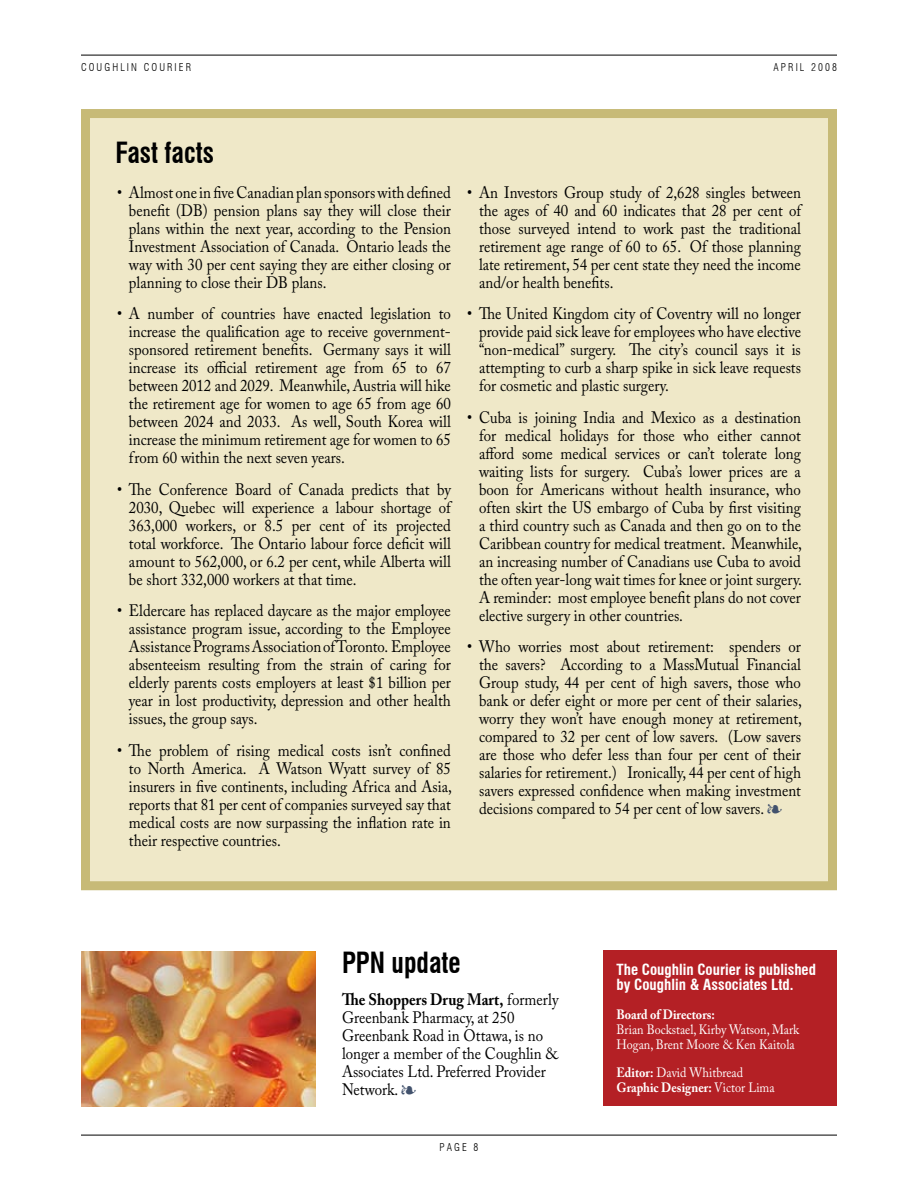
<style>
.page{position:relative;width:918px;height:1188px;background:#fff}
.page>*{position:absolute;margin:0;border:0;box-sizing:border-box;transform-origin:0 0}
.t1{font:700 condensed 28.5px "Swiss 721 BT";color:#000;scale:.9 1}
.t2{font:16.5px/18px "Adobe Caslon Pro";color:#000;text-align:justify;scale:.9 1}
.t3{font:700 condensed 15px/15px "Swiss 721 BT";color:#fff}
.t4{font:13.5px/15px "Adobe Caslon Pro";color:#fff;scale:.9 1}
.t5{font:700 13.5px "Adobe Caslon Pro";color:#fff;scale:.9 1}
.t6{font:300 condensed 10.5px "Swiss 721 BT";letter-spacing:.2em;color:#000}
.s1{color:#42526d}
.s2{font-weight:700}
</style>
<div class="page">
<hr style="left:81px;top:1135px;width:756px;height:1px;background:#000">
<hr style="left:81px;top:55px;width:756px;height:1px;background:#000">
<div style="left:86px;top:114px;width:746px;height:772px;background:#efe8c8"></div>
<div style="left:81px;top:109px;width:756px;height:781px;border:9px solid #c7ba77"></div>
<div style="left:603px;top:950px;width:233px;height:156px;background:#b42025"></div>
<img style="left:81px;top:952px;width:235px;height:154px">
<p class="t6" style="left:81px;top:61px;width:112px">COUGHLIN COURIER</p>
<p class="t6" style="left:774px;top:61px;width:65px">APRIL 2008</p>
<h1 class="t1" style="left:116px;top:135px;width:111px">Fast facts</h1>
<p class="t2" style="left:129px;top:183px;width:359px;text-indent:-12px">• Almost one in five Canadian plan sponsors with defined benefit (DB) pension plans say they will close their plans within the next year, according to the Pension Investment Association of Canada. Ontario leads the way with 30 per cent saying they are either closing or planning to close their DB plans.</p>
<p class="t2" style="left:129px;top:304px;width:359px;text-indent:-12px">• A number of countries have enacted legislation to increase the qualification age to receive government&shy;sponsored retirement benefits. Germany says it will increase its official retirement age from 65 to 67 between 2012 and 2029. Meanwhile, Austria will hike the retirement age for women to age 65 from age 60 between 2024 and 2033. As well, South Korea will increase the minimum retirement age for women to 65 from 60 within the next seven years.</p>
<p class="t2" style="left:129px;top:480px;width:359px;text-indent:-12px">• The Conference Board of Canada predicts that by 2030, Quebec will experience a labour shortage of 363,000 workers, or 8.5 per cent of its projected total workforce. The Ontario labour force deficit will amount to 562,000, or 6.2 per cent, while Alberta will be short 332,000 workers at that time.</p>
<p class="t2" style="left:129px;top:601px;width:359px;text-indent:-12px">• Eldercare has replaced daycare as the major employee assistance program issue, according to the Employee Assistance Programs Association of Toronto. Employee absenteeism resulting from the strain of caring for elderly parents costs employers at least $1 billion per year in lost productivity, depression and other health issues, the group says.</p>
<p class="t2" style="left:129px;top:741px;width:360px;text-indent:-12px">• The problem of rising medical costs isn’t confined to North America. A Watson Wyatt survey of 85 insurers in five continents, including Africa and Asia, reports that 81 per cent of companies surveyed say that medical costs are now surpassing the inflation rate in their respective countries.</p>
<p class="t2" style="left:479px;top:183px;width:359px;text-indent:-12px">• An Investors Group study of 2,628 singles between the ages of 40 and 60 indicates that 28 per cent of those surveyed intend to work past the traditional retirement age range of 60 to 65. Of those planning late retirement, 54 per cent state they need the income and/or health benefits.</p>
<p class="t2" style="left:479px;top:305px;width:359px;text-indent:-12px">• The United Kingdom city of Coventry will no longer provide paid sick leave for employees who have elective “non-medical” surgery. The city’s council says it is attempting to curb a sharp spike in sick leave requests for cosmetic and plastic surgery.</p>
<p class="t2" style="left:479px;top:408px;width:360px;text-indent:-12px">• Cuba is joining India and Mexico as a destination for medical holidays for those who either cannot afford some medical services or can’t tolerate long waiting lists for surgery. Cuba’s lower prices are a boon for Americans without health insurance, who often skirt the US embargo of Cuba by first visiting a third country such as Canada and then go on to the Caribbean country for medical treatment. Meanwhile, an increasing number of Canadians use Cuba to avoid the often year-long wait times for knee or joint surgery.<br>A reminder: most employee benefit plans do not cover elective surgery in other countries.</p>
<p class="t2" style="left:479px;top:638px;width:360px;text-indent:-12px">• Who worries most about retirement: spenders or the savers? According to a MassMutual Financial Group study, 44 per cent of high savers, those who bank or defer eight or more per cent of their salaries, worry they won’t have enough money at retirement, compared to 32 per cent of low savers. (Low savers are those who defer less than four per cent of their salaries for retirement.) Ironically, 44 per cent of high savers expressed confidence when making investment decisions compared to 54 per cent of low savers. <span class="s1">▪</span></p>
<h1 class="t1" style="left:342px;top:946px;width:133px">PPN update</h1>
<p class="t2" style="left:342px;top:990px;width:242px;text-align:left"><span class="s2">The Shoppers Drug Mart,</span> formerly<br>Greenbank Pharmacy, at 250<br>Greenbank Road in Ottawa, is no longer a member of the Coughlin &amp;<br>Associates Ltd. Preferred Provider<br>Network. <span class="s1">▪</span></p>
<p class="t6" style="left:440px;top:1141px;width:40px">PAGE 8</p>
<p class="t3" style="left:616px;top:963px;width:201px">The Coughlin Courier is published by Coughlin &amp; Associates Ltd.</p>
<p class="t5" style="left:616px;top:1006px;width:111px">Board of Directors:</p>
<p class="t4" style="left:616px;top:1022px;width:205px">Brian Bockstael, Kirby Watson, Mark<br>Hogan, Brent Moore &amp; Ken Kaitola</p>
<p class="t4" style="left:616px;top:1065px;width:177px"><span class="s2">Editor:</span> David Whitbread<br><span class="s2">Graphic Designer:</span> Victor Lima</p>
</div>
